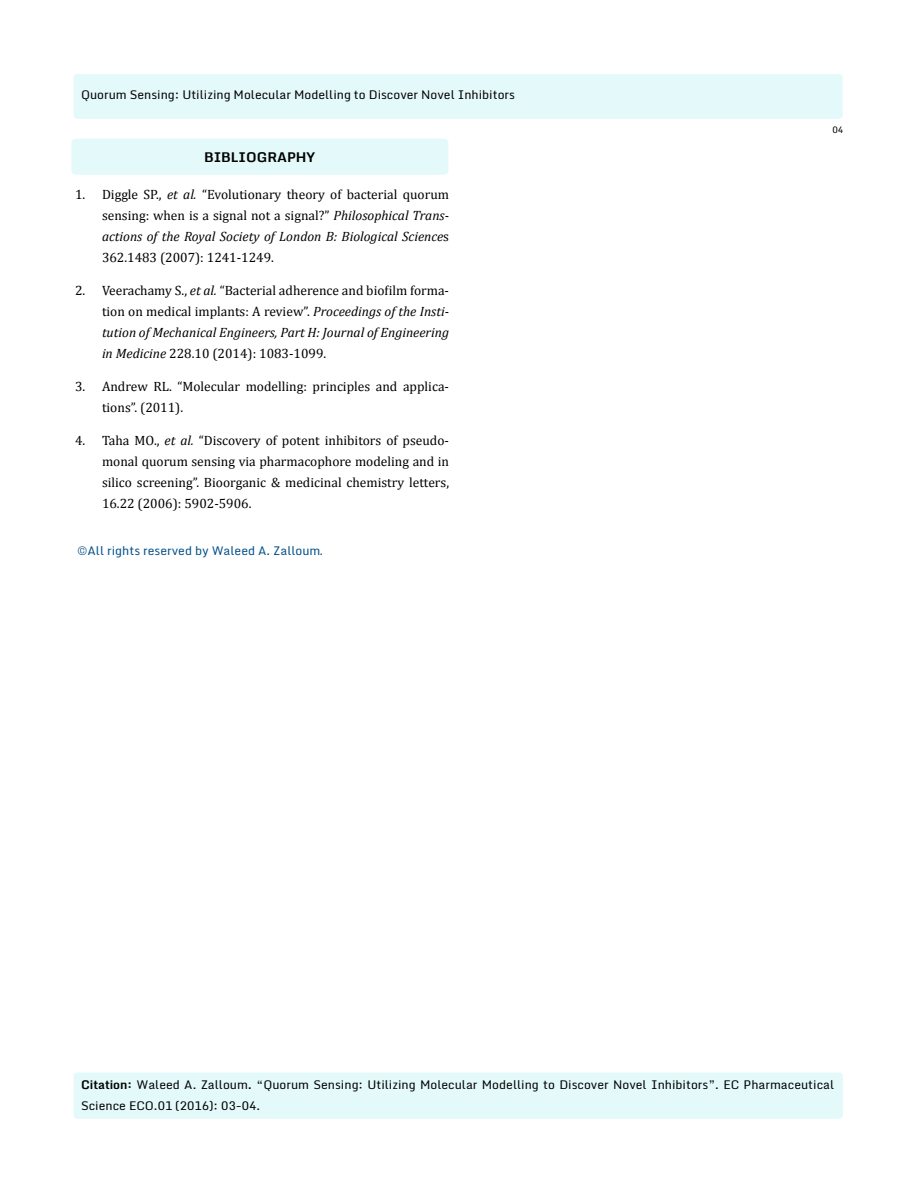
<style>
.page{position:relative;width:918px;height:1188px;background:#fff}
.page>*{position:absolute;margin:0;border:0;box-sizing:border-box;transform-origin:0 0}
.t1{font:13.5px/21px "Cambria";color:#000;text-align:justify}
.t2{font:700 13.5px "Monda";color:#000}
.t3{font:12px/21px "Monda";color:#000}
.t4{font:12px "Monda";color:#035089}
.t5{font:9px "Monda";color:#000}
.s1{font-style:italic}
.s2{font-family:"Cambria";font-style:italic;font-size:13.5px}
.s3{font-weight:700}
.s4{font-size:13.5px}
</style>
<div class="page">
<div style="left:73px;top:73px;width:770px;height:47px;background:#e3f9fa;border-radius:4px"></div>
<div style="left:72px;top:72px;width:772px;height:48px;border:2px solid #fff;border-radius:4px"></div>
<div style="left:73px;top:1072px;width:771px;height:47px;background:#e3f9fa;border-radius:4px"></div>
<div style="left:72px;top:1071px;width:772px;height:49px;border:2px solid #fff;border-radius:4px"></div>
<div style="left:71px;top:139px;width:377px;height:36px;background:#e3f9fa;border-radius:4px"></div>
<p class="t3" style="left:81px;top:85px;width:436px">Quorum Sensing: Utilizing Molecular Modelling to Discover Novel Inhibitors</p>
<p class="t2" style="left:204px;top:146px;width:113px">BIBLIOGRAPHY</p>
<p class="t1" style="left:102px;top:183px;width:349px;text-indent:-27px">1. Diggle SP., <span class="s1">et al.</span> “Evolutionary theory of bacterial quorum sensing: when is a signal not a signal?” <span class="s1">Philosophical Trans&shy;actions of the Royal Society of London B: Biological Science</span>s 362.1483 (2007): 1241-1249.</p>
<p class="t1" style="left:102px;top:279px;width:349px;text-indent:-27px">2. Veerachamy S., <span class="s1">et al.</span> “Bacterial adherence and biofilm forma&shy;tion on medical implants: A review”. <span class="s1">Proceedings of the Insti&shy;tution of Mechanical Engineers, Part H: Journal of Engineering in Medicine</span> 228.10 (2014): 1083-1099.</p>
<p class="t1" style="left:102px;top:375px;width:349px;text-indent:-27px">3. Andrew RL. “Molecular modelling: principles and applica&shy;tions”. (2011).</p>
<p class="t1" style="left:102px;top:429px;width:349px;text-indent:-27px">4. Taha MO., <span class="s1">et al.</span> “Discovery of potent inhibitors of pseudo&shy;monal quorum sensing via pharmacophore modeling and in silico screening”. Bioorganic &amp; medicinal chemistry letters, 16.22 (2006): 5902-5906.</p>
<p class="t4" style="left:77px;top:543px;width:248px">©All rights reserved by Waleed A. Zalloum<span class="s2">.</span></p>
<p class="t5" style="left:832px;top:124px;width:12px">04</p>
<p class="t3" style="left:81px;top:1074px;width:755px"><span class="s3">Citation:</span> Waleed A. Zalloum<span class="s4">.</span> “Quorum Sensing: Utilizing Molecular Modelling to Discover Novel Inhibitors”. EC Pharmaceutical<br>Science ECO.01 (2016): 03-04.</p>
</div>
